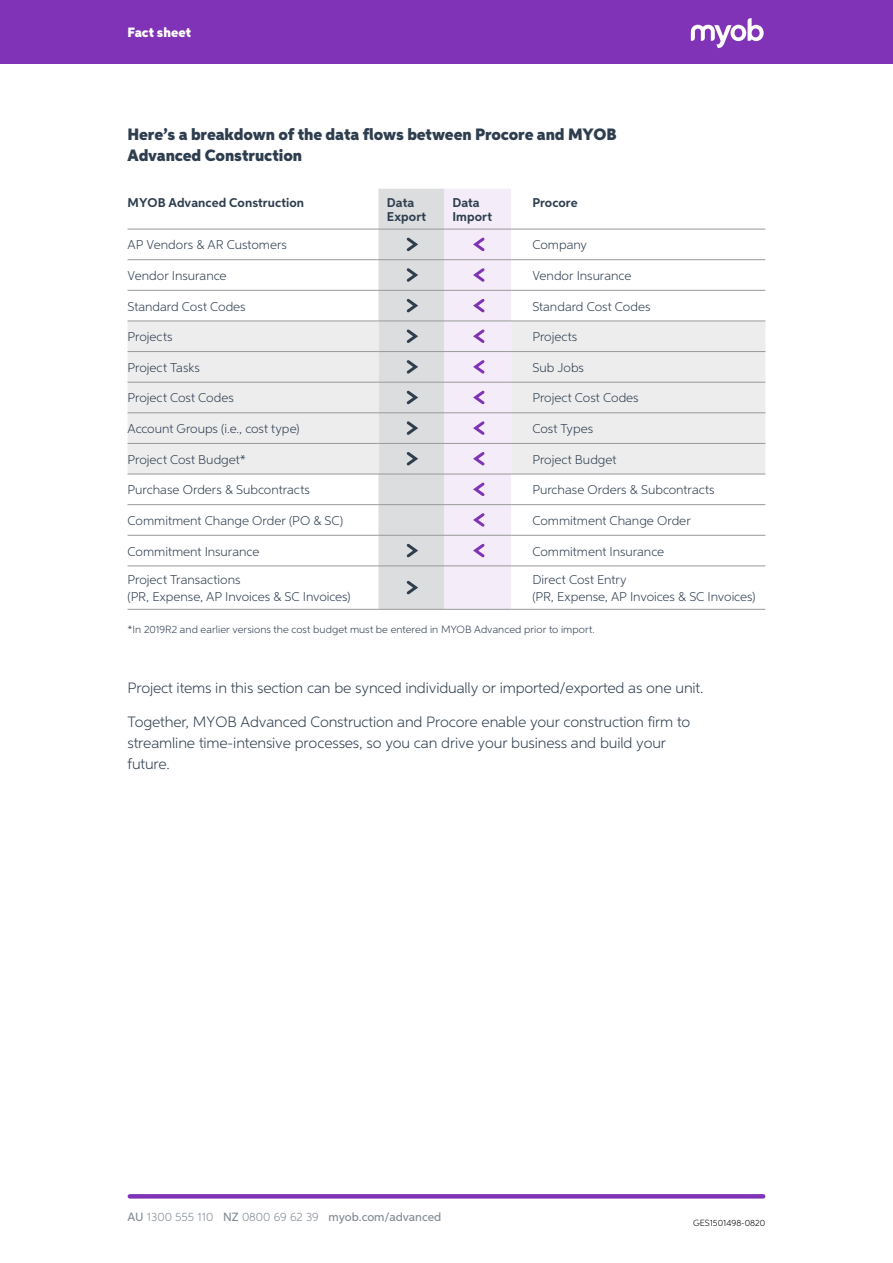
<style>
.page{position:relative;width:893px;height:1263px;background:#fff}
.page>*{position:absolute;margin:0;border:0;box-sizing:border-box;transform-origin:0 0}
.t1{font:900 16.5px/21px "Neutro MYOB";letter-spacing:-.01em;color:#2e3e4f}
.t2{font:300 15px/21px "Neutro MYOB";letter-spacing:-.01em;color:#2e3e4f}
.t3{font:900 13.5px "Neutro MYOB";color:#fff}
.t4{font:300 12.75px/16.5px "Neutro MYOB";color:#2e3e4f}
.t5{font:700 12.75px/13.5px "Neutro MYOB";letter-spacing:.005em;color:#2e3e4f}
.t6{font:500 12px "Neutro MYOB";color:#828b95}
.t7{font:300 10.5px "Neutro MYOB";letter-spacing:.005em;color:#2e3e4f}
.t8{font:300 9px "Neutro MYOB";color:#000}
.s1{font-weight:300}
</style>
<div class="page">
<div style="left:0;top:0;width:893px;height:64px;background:#8133b7"></div>
<svg style="left:691px;top:18px;width:73px;height:30px"></svg>
<svg style="left:130px;top:1194px;width:633px;height:4px;fill:#8133b7"></svg>
<div style="left:128px;top:322px;width:637px;height:152px;background:#ededee"></div>
<hr style="left:128px;top:229px;width:250px;height:1px;background:#999">
<hr style="left:511px;top:229px;width:254px;height:1px;background:#999">
<hr style="left:128px;top:259px;width:250px;height:1px;background:#999">
<hr style="left:511px;top:259px;width:254px;height:1px;background:#999">
<hr style="left:128px;top:290px;width:250px;height:1px;background:#999">
<hr style="left:511px;top:290px;width:254px;height:1px;background:#999">
<hr style="left:128px;top:321px;width:250px;height:1px;background:#999">
<hr style="left:511px;top:321px;width:254px;height:1px;background:#999">
<hr style="left:128px;top:351px;width:250px;height:1px;background:#999">
<hr style="left:511px;top:351px;width:254px;height:1px;background:#999">
<hr style="left:128px;top:382px;width:250px;height:1px;background:#999">
<hr style="left:511px;top:382px;width:254px;height:1px;background:#999">
<hr style="left:128px;top:412px;width:250px;height:1px;background:#999">
<hr style="left:511px;top:412px;width:254px;height:1px;background:#999">
<hr style="left:128px;top:443px;width:250px;height:1px;background:#999">
<hr style="left:511px;top:443px;width:254px;height:1px;background:#999">
<hr style="left:128px;top:474px;width:250px;height:1px;background:#999">
<hr style="left:511px;top:474px;width:254px;height:1px;background:#999">
<hr style="left:128px;top:504px;width:250px;height:1px;background:#999">
<hr style="left:511px;top:504px;width:254px;height:1px;background:#999">
<hr style="left:128px;top:535px;width:250px;height:1px;background:#999">
<hr style="left:511px;top:535px;width:254px;height:1px;background:#999">
<hr style="left:128px;top:566px;width:250px;height:1px;background:#999">
<hr style="left:511px;top:566px;width:254px;height:1px;background:#999">
<hr style="left:128px;top:609px;width:250px;height:1px;background:#999">
<hr style="left:378px;top:609px;width:66px;height:1px;background:#999">
<hr style="left:444px;top:609px;width:67px;height:1px;background:#999">
<hr style="left:511px;top:609px;width:254px;height:1px;background:#999">
<svg style="left:378px;top:189px;width:133px;height:420px"></svg>
<p class="t3" style="left:128px;top:24px;width:65px">Fact sheet</p>
<p class="t1" style="left:128px;top:125px;width:491px">Here’s a breakdown of the data flows between Procore and MYOB<br>Advanced Construction</p>
<p class="t5" style="left:128px;top:196px;width:178px">MYOB Advanced Construction</p>
<p class="t5" style="left:387px;top:196px;width:41px">Data<br>Export</p>
<p class="t5" style="left:452px;top:196px;width:41px">Data<br>Import</p>
<p class="t5" style="left:532px;top:196px;width:47px">Procore</p>
<p class="t4" style="left:128px;top:236px;width:161px">AP Vendors &amp; AR Customers</p>
<p class="t4" style="left:532px;top:236px;width:56px">Company</p>
<p class="t4" style="left:128px;top:267px;width:101px">Vendor Insurance</p>
<p class="t4" style="left:532px;top:267px;width:101px">Vendor Insurance</p>
<p class="t4" style="left:128px;top:298px;width:120px">Standard Cost Codes</p>
<p class="t4" style="left:532px;top:298px;width:120px">Standard Cost Codes</p>
<p class="t4" style="left:128px;top:328px;width:46px">Projects</p>
<p class="t4" style="left:532px;top:328px;width:46px">Projects</p>
<p class="t4" style="left:128px;top:359px;width:74px">Project Tasks</p>
<p class="t4" style="left:532px;top:359px;width:53px">Sub Jobs</p>
<p class="t4" style="left:128px;top:389px;width:108px">Project Cost Codes</p>
<p class="t4" style="left:532px;top:389px;width:108px">Project Cost Codes</p>
<p class="t4" style="left:128px;top:420px;width:174px">Account Groups (i.e., cost type)</p>
<p class="t4" style="left:532px;top:420px;width:62px">Cost Types</p>
<p class="t4" style="left:128px;top:451px;width:120px">Project Cost Budget*</p>
<p class="t4" style="left:532px;top:451px;width:86px">Project Budget</p>
<p class="t4" style="left:128px;top:481px;width:184px">Purchase Orders &amp; Subcontracts</p>
<p class="t4" style="left:532px;top:481px;width:184px">Purchase Orders &amp; Subcontracts</p>
<p class="t4" style="left:128px;top:512px;width:217px">Commitment Change Order (PO &amp; SC)</p>
<p class="t4" style="left:532px;top:512px;width:160px">Commitment Change Order</p>
<p class="t4" style="left:128px;top:543px;width:133px">Commitment Insurance</p>
<p class="t4" style="left:532px;top:543px;width:133px">Commitment Insurance</p>
<p class="t4" style="left:128px;top:571px;width:224px">Project Transactions<br>(PR, Expense, AP Invoices &amp; SC Invoices)</p>
<p class="t4" style="left:532px;top:571px;width:224px">Direct Cost Entry<br>(PR, Expense, AP Invoices &amp; SC Invoices)</p>
<p class="t7" style="left:128px;top:623px;width:469px">*In 2019R2 and earlier versions the cost budget must be entered in MYOB Advanced prior to import.</p>
<p class="t2" style="left:128px;top:677px;width:577px">Project items in this section can be synced individually or imported/exported as one unit.</p>
<p class="t2" style="left:128px;top:710px;width:564px">Together, MYOB Advanced Construction and Procore enable your construction firm to streamline time-intensive processes, so you can drive your business and build your future.</p>
<p class="t6" style="left:128px;top:1209px;width:315px">AU <span class="s1">1300 555 110</span> NZ <span class="s1">0800 69 62 39</span> myob.com/advanced</p>
<p class="t8" style="left:693px;top:1218px;width:74px">GES1501498-0820</p>
</div>
